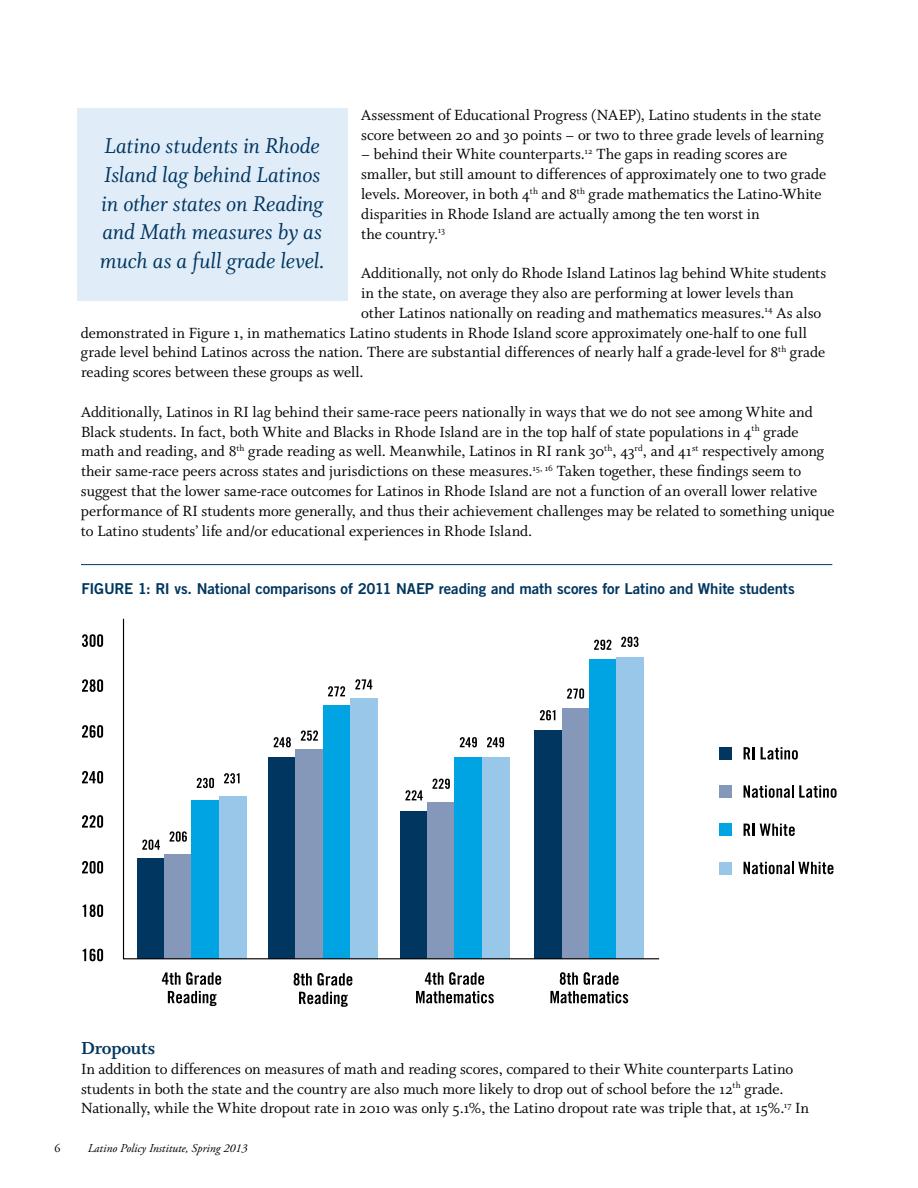
<style>
.page{position:relative;width:918px;height:1188px;background:#fff}
.page>*{position:absolute;margin:0;border:0;box-sizing:border-box;transform-origin:0 0}
.t1{font:24px/28.8px "Whitman Italic Os F";letter-spacing:-.01em;color:#003660}
.t2{font:19.5px "Whitman Bold Os F";letter-spacing:-.01em;color:#003660}
.t3{font:16.5px/19.8px "Whitman Roman Os F";letter-spacing:-.005em;color:#000}
.t4{font:15px "Trade Gothic LT Std Bd 2";letter-spacing:-.01em;color:#003660}
.t5{font:italic 12px "Adobe Garamond Pro";color:#000}
.t6{font:12px "Adobe Garamond Pro";color:#000}
</style>
<div class="page">
<hr style="left:81px;top:564px;width:751px;height:1px;background:#003660">
<div style="left:77px;top:108px;width:271px;height:192px;background:#e0ecf8"></div>
<svg style="left:744px;top:747px;width:11px;height:12px"></svg>
<svg style="left:761px;top:747px;width:37px;height:13px"></svg>
<svg style="left:82px;top:634px;width:21px;height:13px"></svg>
<svg style="left:82px;top:679px;width:21px;height:13px"></svg>
<svg style="left:82px;top:725px;width:21px;height:13px"></svg>
<svg style="left:82px;top:771px;width:21px;height:13px"></svg>
<svg style="left:82px;top:815px;width:21px;height:13px"></svg>
<svg style="left:82px;top:861px;width:21px;height:13px"></svg>
<svg style="left:83px;top:904px;width:20px;height:13px"></svg>
<svg style="left:83px;top:949px;width:20px;height:12px"></svg>
<svg style="left:162px;top:972px;width:59px;height:13px"></svg>
<svg style="left:168px;top:991px;width:49px;height:15px"></svg>
<svg style="left:294px;top:973px;width:58px;height:13px"></svg>
<svg style="left:299px;top:992px;width:49px;height:15px"></svg>
<svg style="left:425px;top:972px;width:18px;height:13px"></svg>
<svg style="left:449px;top:972px;width:35px;height:13px"></svg>
<svg style="left:416px;top:991px;width:78px;height:12px"></svg>
<svg style="left:560px;top:972px;width:18px;height:13px"></svg>
<svg style="left:584px;top:972px;width:35px;height:13px"></svg>
<svg style="left:550px;top:991px;width:78px;height:12px"></svg>
<div style="left:720px;top:747px;width:12px;height:12px;background:#003660"></div>
<svg style="left:744px;top:785px;width:93px;height:13px"></svg>
<div style="left:720px;top:786px;width:12px;height:12px;background:#8598b9"></div>
<svg style="left:744px;top:824px;width:51px;height:12px"></svg>
<div style="left:720px;top:824px;width:12px;height:12px;background:#00a4e3"></div>
<svg style="left:744px;top:862px;width:89px;height:12px"></svg>
<div style="left:720px;top:862px;width:12px;height:12px;background:#98c7e9"></div>
<svg style="left:122px;top:618px;width:538px;height:342px"></svg>
<p class="t3" style="left:361px;top:105px;width:464px">Assessment of Educational Progress (NAEP), Latino students in the state score between 20 and 30 points – or two to three grade levels of learning</p>
<p class="t3" style="left:361px;top:145px;width:466px">– behind their White counterparts.<sup>12</sup> The gaps in reading scores are smaller, but still amount to differences of approximately one to two grade levels. Moreover, in both 4<sup>th</sup> and 8<sup>th</sup> grade mathematics the Latino-White disparities in Rhode Island are actually among the ten worst in<br>the country.<sup>13</sup></p>
<p class="t3" style="left:361px;top:264px;width:467px">Additionally, not only do Rhode Island Latinos lag behind White students</p>
<p class="t3" style="left:361px;top:283px;width:434px">in the state, on average they also are performing at lower levels than</p>
<p class="t3" style="left:361px;top:303px;width:462px">other Latinos nationally on reading and mathematics measures.<sup>14</sup> As also</p>
<p class="t3" style="left:81px;top:323px;width:727px">demonstrated in Figure 1, in mathematics Latino students in Rhode Island score approximately one-half to one full</p>
<p class="t3" style="left:81px;top:343px;width:746px">grade level behind Latinos across the nation. There are substantial differences of nearly half a grade-level for 8<sup>th</sup> grade</p>
<p class="t3" style="left:81px;top:363px;width:284px">reading scores between these groups as well.</p>
<p class="t3" style="left:81px;top:402px;width:755px">Additionally, Latinos in RI lag behind their same-race peers nationally in ways that we do not see among White and Black students. In fact, both White and Blacks in Rhode Island are in the top half of state populations in 4<sup>th</sup> grade math and reading, and 8<sup>th</sup> grade reading as well. Meanwhile, Latinos in RI rank 30<sup>th</sup>, 43<sup>rd</sup>, and 41<sup>st</sup> respectively among their same-race peers across states and jurisdictions on these measures.<sup>15,</sup> <sup>16</sup> Taken together, these findings seem to suggest that the lower same-race outcomes for Latinos in Rhode Island are not a function of an overall lower relative performance of RI students more generally, and thus their achievement challenges may be related to something unique to Latino students’ life and/or educational experiences in Rhode Island.</p>
<h1 class="t1" style="left:100px;top:132px;width:226px">Latino students in Rhode<br>Island lag behind Latinos in other states on Reading and Math measures by as much as a full grade level.</h1>
<p class="t4" style="left:81px;top:579px;width:715px">Figure 1: RI vs. National comparisons of 2011 NAEP reading and math scores for Latino and White students</p>
<p class="t2" style="left:81px;top:1037px;width:76px">Dropouts</p>
<p class="t3" style="left:81px;top:1059px;width:730px">In addition to differences on measures of math and reading scores, compared to their White counterparts Latino students in both the state and the country are also much more likely to drop out of school before the 12<sup>th</sup> grade.<br>Nationally, while the White dropout rate in 2010 was only 5.1%, the Latino dropout rate was triple that, at 15%.<sup>17</sup> In</p>
<p class="t6" style="left:54px;top:1141px;width:7px">6</p>
<p class="t5" style="left:88px;top:1141px;width:161px">Latino Policy Institute, Spring 2013</p>
</div>
